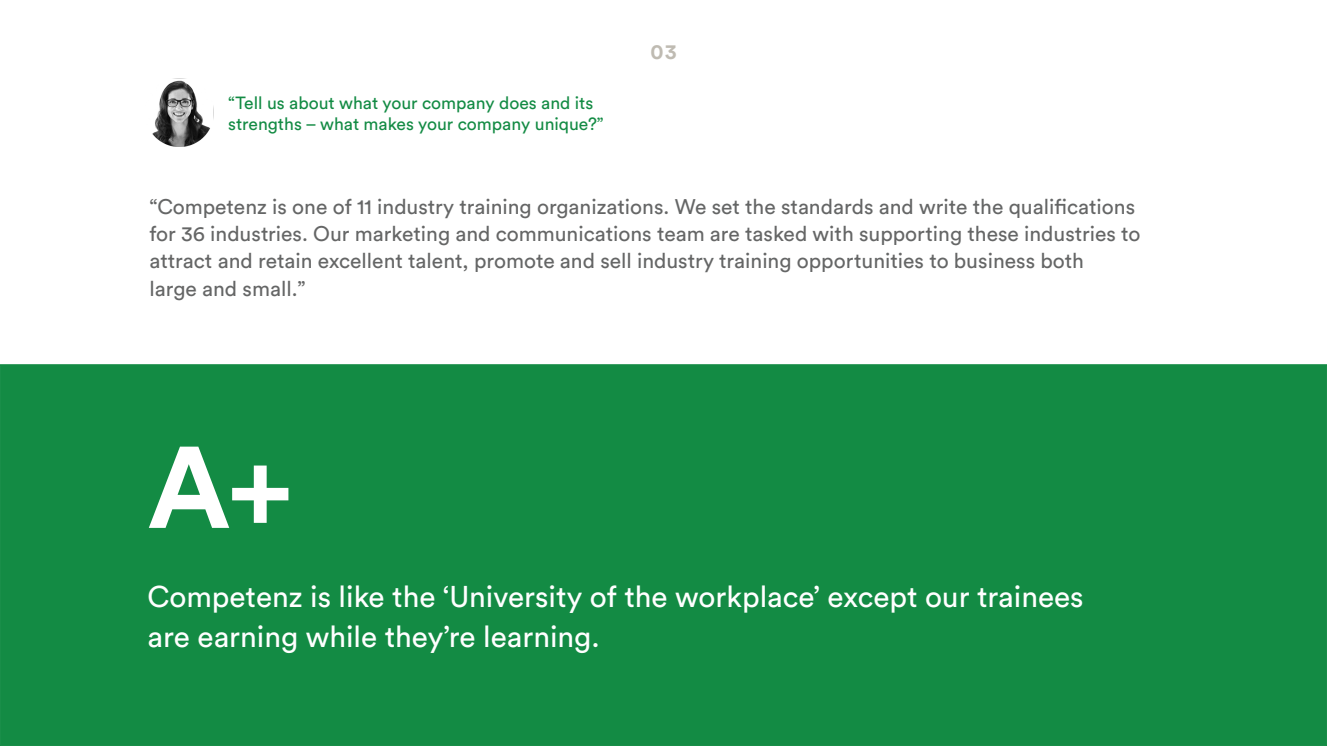
<style>
.page{position:relative;width:1327px;height:746px;background:#fff}
.page>*{position:absolute;margin:0;border:0;box-sizing:border-box;transform-origin:0 0}
.t1{font:700 114.62px "Circular Pro";color:#fff}
.t2{font:29.75px/39.4px "Circular Pro";color:#fff}
.t3{font:21px "Circular Pro";color:#656666}
.t4{font:700 21px "Circular Pro";color:#bfbbb2}
.t5{font:17.5px/21px "Circular Pro";color:#138b44}
</style>
<div class="page">
<div style="left:0;top:364px;width:1327px;height:382px;background:#138b44;border:1px solid #138b44"></div>
<img style="left:152px;top:78px;width:62px;height:69px">
<p class="t5" style="left:228px;top:91px;width:377px">“Tell us about what your company does and its strengths – what makes your company unique?”</p>
<p class="t4" style="left:650px;top:37px;width:28px">03</p>
<p class="t3" style="left:149px;top:193px;width:987px">“Competenz is one of 11 industry training organizations. We set the standards and write the qualifications</p>
<p class="t3" style="left:149px;top:220px;width:993px">for 36 industries. Our marketing and communications team are tasked with supporting these industries to</p>
<p class="t3" style="left:149px;top:247px;width:936px">attract and retain excellent talent, promote and sell industry training opportunities to business both</p>
<p class="t3" style="left:149px;top:274px;width:158px">large and small.”</p>
<p class="t1" style="left:148px;top:409px;width:148px">A+</p>
<p class="t2" style="left:148px;top:576px;width:938px">Competenz is like the ‘University of the workplace’ except our trainees are earning while they’re learning.</p>
</div>
